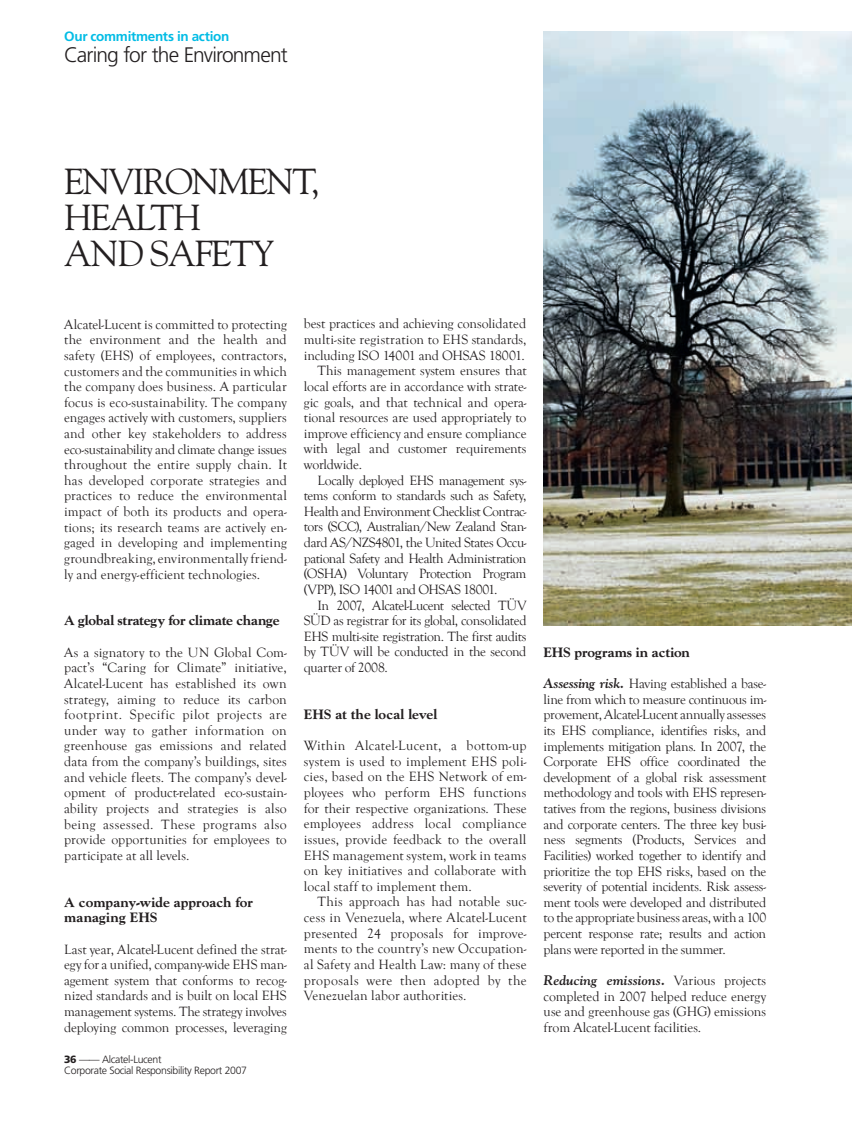
<style>
.page{position:relative;width:852px;height:1126px;background:#fff}
.page>*{position:absolute;margin:0;border:0;box-sizing:border-box;transform-origin:0 0}
.t1{font:36px/36px "Goudy";letter-spacing:-.045em;color:#231f20}
.t2{font:300 21px "Frutiger";letter-spacing:-.045em;color:#231f20}
.t3{font:13.8px/15.6px "Goudy Old Style T";letter-spacing:-.015em;color:#231f20;text-align:justify}
.t4{font:800 13.8px/15.6px "Goudy";color:#231f20}
.t5{font:13.8px "Goudy Old Style T";letter-spacing:-.035em;color:#231f20}
.t6{font:13.8px "Goudy Old Style T";letter-spacing:.005em;color:#231f20}
.t7{font:italic 700 13.8px "Goudy";letter-spacing:-.005em;color:#231f20}
.t8{font:700 13.5px "Frutiger";letter-spacing:-.02em;color:#02bce5}
.t9{font:300 10.5px/10.5px "Frutiger";letter-spacing:-.03em;color:#231f20}
.s1{font-weight:900}
.s2{font-family:"Goudy";font-weight:700;font-style:italic}
.s3{font-family:"Goudy Old Style T";font-weight:400;font-style:normal}
</style>
<div class="page">
<img style="left:543px;top:31px;width:308px;height:594px">
<p class="t8" style="left:64px;top:31px;width:167px">Our commitments in action</p>
<h2 class="t2" style="left:64px;top:46px;width:225px">Caring for the Environment</h2>
<h1 class="t1" style="left:64px;top:165px;width:257px">ENVIRONMENT,<br>HEALTH<br>AND SAFETY</h1>
<p class="t3" style="left:64px;top:316px;width:224px">Alcatel-Lucent is committed to protecting the environment and the health and safety (EHS) of employees, contractors, customers and the communities in which the company does business. A particular focus is eco-sustainability. The company engages actively with customers, suppliers and other key stakeholders to address eco-sustainability and climate change issues throughout the entire supply chain. It has developed corporate strategies and practices to reduce the environmental impact of both its products and opera&shy;tions; its research teams are actively en&shy;gaged in developing and implementing groundbreaking, environmentally friend&shy;ly and energy-efficient technologies.</p>
<p class="t4" style="left:64px;top:613px;width:217px">A global strategy for climate change</p>
<p class="t3" style="left:64px;top:644px;width:224px">As a signatory to the UN Global Com&shy;pact’s “Caring for Climate” initiative, Alcatel-Lucent has established its own strategy, aiming to reduce its carbon footprint. Specific pilot projects are under way to gather information on greenhouse gas emissions and related data from the company’s buildings, sites and vehicle fleets. The company’s devel&shy;opment of product-related eco-sustain&shy;ability projects and strategies is also being assessed. These programs also provide opportunities for employees to participate at all levels.</p>
<p class="t4" style="left:64px;top:894px;width:190px">A company-wide approach for managing EHS</p>
<p class="t3" style="left:64px;top:940px;width:224px">Last year, Alcatel-Lucent defined the strat&shy;egy for a unified, company-wide EHS man&shy;agement system that conforms to recog&shy;nized standards and is built on local EHS management systems. The strategy involves deploying common processes, leveraging</p>
<p class="t9" style="left:64px;top:1054px;width:184px"><span class="s1">36</span> —— Alcatel-Lucent<br>Corporate Social Responsibility Report 2007</p>
<p class="t3" style="left:304px;top:316px;width:224px">best practices and achieving consolidated</p>
<p class="t6" style="left:304px;top:331px;width:224px">multi-site registration to EHS standards,</p>
<p class="t3" style="left:304px;top:347px;width:222px">including ISO 14001 and OHSAS 18001.</p>
<p class="t3" style="left:317px;top:363px;width:210px">This management system ensures that</p>
<p class="t3" style="left:304px;top:378px;width:224px">local efforts are in accordance with strate-</p>
<p class="t3" style="left:304px;top:394px;width:224px">gic goals, and that technical and opera-</p>
<p class="t3" style="left:304px;top:409px;width:224px">tional resources are used appropriately to</p>
<p class="t3" style="left:304px;top:425px;width:224px">improve efficiency and ensure compliance</p>
<p class="t3" style="left:304px;top:441px;width:224px">with legal and customer requirements</p>
<p class="t3" style="left:304px;top:456px;width:60px">worldwide.</p>
<p class="t5" style="left:317px;top:472px;width:211px">Locally deployed EHS management sys-</p>
<p class="t3" style="left:304px;top:487px;width:224px">tems conform to standards such as Safety,</p>
<p class="t5" style="left:304px;top:503px;width:224px">Health and Environment Checklist Contrac-</p>
<p class="t3" style="left:304px;top:519px;width:224px">tors (SCC), Australian/New Zealand Stan-</p>
<p class="t3" style="left:304px;top:534px;width:224px">dard AS/NZS4801, the United States Occu-</p>
<p class="t3" style="left:304px;top:550px;width:224px">pational Safety and Health Administration</p>
<p class="t3" style="left:304px;top:566px;width:224px">(OSHA) Voluntary Protection Program</p>
<p class="t5" style="left:304px;top:581px;width:195px">(VPP), ISO 14001 and OHSAS 18001.</p>
<p class="t3" style="left:317px;top:597px;width:210px">In 2007, Alcatel-Lucent selected TÜV</p>
<p class="t3" style="left:304px;top:612px;width:224px">SÜD as registrar for its global, consolidated</p>
<p class="t3" style="left:304px;top:628px;width:224px">EHS multi-site registration. The first audits</p>
<p class="t3" style="left:304px;top:644px;width:224px">by TÜV will be conducted in the second</p>
<p class="t3" style="left:304px;top:659px;width:85px">quarter of 2008.</p>
<p class="t4" style="left:304px;top:706px;width:135px">EHS at the local level</p>
<p class="t3" style="left:304px;top:737px;width:224px">Within Alcatel-Lucent, a bottom-up system is used to implement EHS poli&shy;cies, based on the EHS Network of em&shy;ployees who perform EHS functions for their respective organizations. These employees address local compliance issues, provide feedback to the overall EHS management system, work in teams on key initiatives and collaborate with local staff to implement them.</p>
<p class="t3" style="left:304px;top:893px;width:224px;text-indent:13px">This approach has had notable suc&shy;cess in Venezuela, where Alcatel-Lucent presented 24 proposals for improve&shy;ments to the country’s new Occupation&shy;al Safety and Health Law: many of these proposals were then adopted by the Venezuelan labor authorities.</p>
<p class="t4" style="left:543px;top:644px;width:148px">EHS programs in action</p>
<p class="t3" style="left:543px;top:675px;width:224px"><span class="s2">Assessing risk.</span> Having established a base&shy;line from which to measure continuous im&shy;provement, Alcatel-Lucent annually assesses its EHS compliance, identifies risks, and implements mitigation plans. In 2007, the Corporate EHS office coordinated the development of a global risk assessment methodology and tools with EHS represen&shy;tatives from the regions, business divisions and corporate centers. The three key busi&shy;ness segments (Products, Services and Facilities) worked together to identify and prioritize the top EHS risks, based on the severity of potential incidents. Risk assess&shy;ment tools were developed and distributed to the appropriate business areas, with a 100 percent response rate; results and action plans were reported in the summer.</p>
<p class="t7" style="left:543px;top:974px;width:224px">Reducing emissions. <span class="s3">Various projects</span></p>
<p class="t3" style="left:543px;top:987px;width:224px">completed in 2007 helped reduce energy use and greenhouse gas (GHG) emissions from Alcatel-Lucent facilities.</p>
</div>
